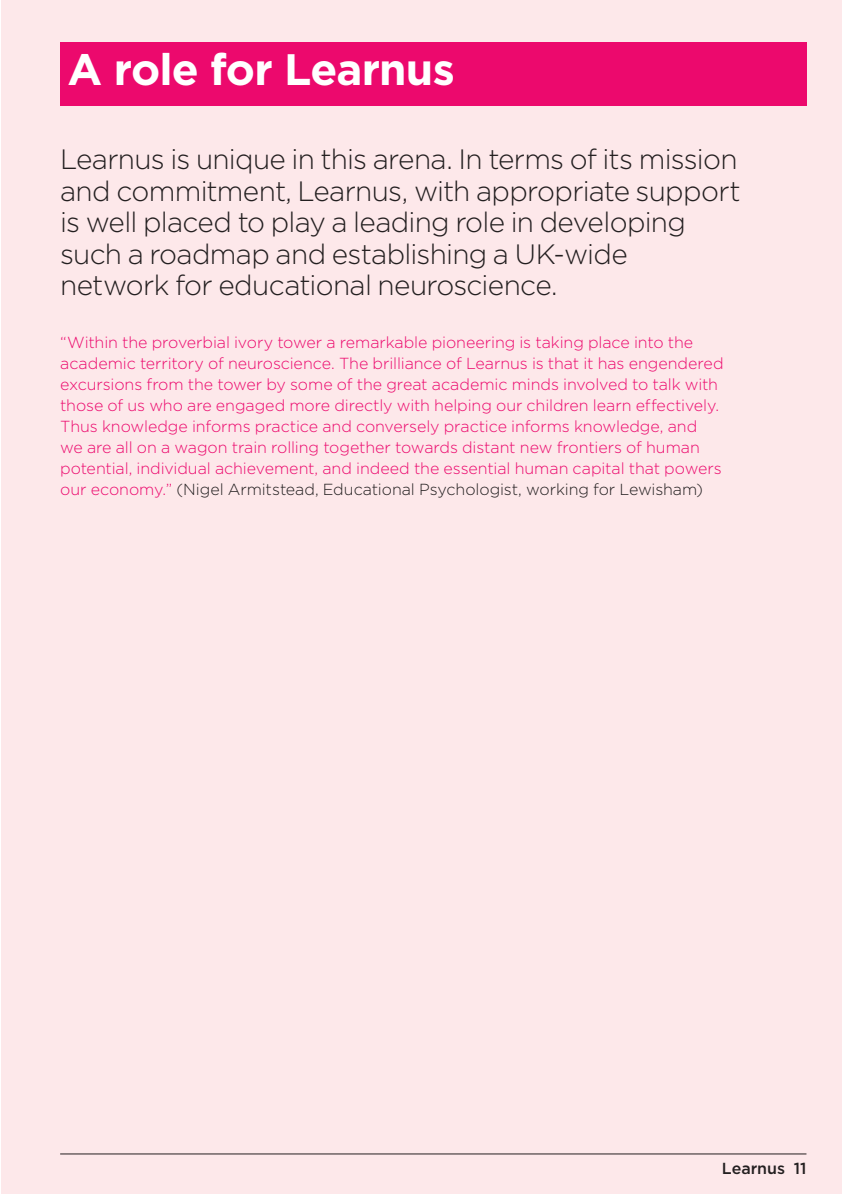
<style>
.page{position:relative;width:842px;height:1194px;background:#fff}
.page>*{position:absolute;margin:0;border:0;box-sizing:border-box;transform-origin:0 0}
.main_header{font:700 44px "Gotham";letter-spacing:-.02em;color:#fff}
.standfirst{font:300 28px/31.6px "Gotham";letter-spacing:-.025em;color:#231f20}
.gotham_bulk{font:300 16px/21px "Gotham";letter-spacing:-.005em;color:#ec096d}
.t1{font:500 16px "Gotham";letter-spacing:-.005em;color:#231f20}
.s1{color:#231f20}
</style>
<div class="page">
<div style="left:1px;top:0;width:840px;height:1194px;background:#fde8ea"></div>
<div style="left:60px;top:42px;width:746px;height:63px;background:#ec096d"></div>
<hr style="left:60px;top:1153px;width:746px;height:1px;background:#231f20">
<p class="main_header" style="left:67px;top:44px;width:388px">A role for Learnus</p>
<p class="standfirst" style="left:60px;top:143px;width:681px">Learnus is unique in this arena. In terms of its mission and commitment, Learnus, with appropriate support</p>
<p class="standfirst" style="left:60px;top:206px;width:627px">is well placed to play a leading role in developing</p>
<p class="standfirst" style="left:60px;top:238px;width:569px">such a roadmap and establishing a UK-wide network for educational neuroscience.</p>
<p class="gotham_bulk" style="left:60px;top:331px;width:664px">“Within the proverbial ivory tower a remarkable pioneering is taking place into the academic territory of neuroscience. The brilliance of Learnus is that it has engendered excursions from the tower by some of the great academic minds involved to talk with those of us who are engaged more directly with helping our children learn effectively.<br>Thus knowledge informs practice and conversely practice informs knowledge, and we are all on a wagon train rolling together towards distant new frontiers of human potential, individual achievement, and indeed the essential human capital that powers our economy.” <span class="s1">(Nigel Armitstead, Educational Psychologist, working for Lewisham)</span></p>
<p class="t1" style="left:721px;top:1159px;width:86px">Learnus 11</p>
</div>
